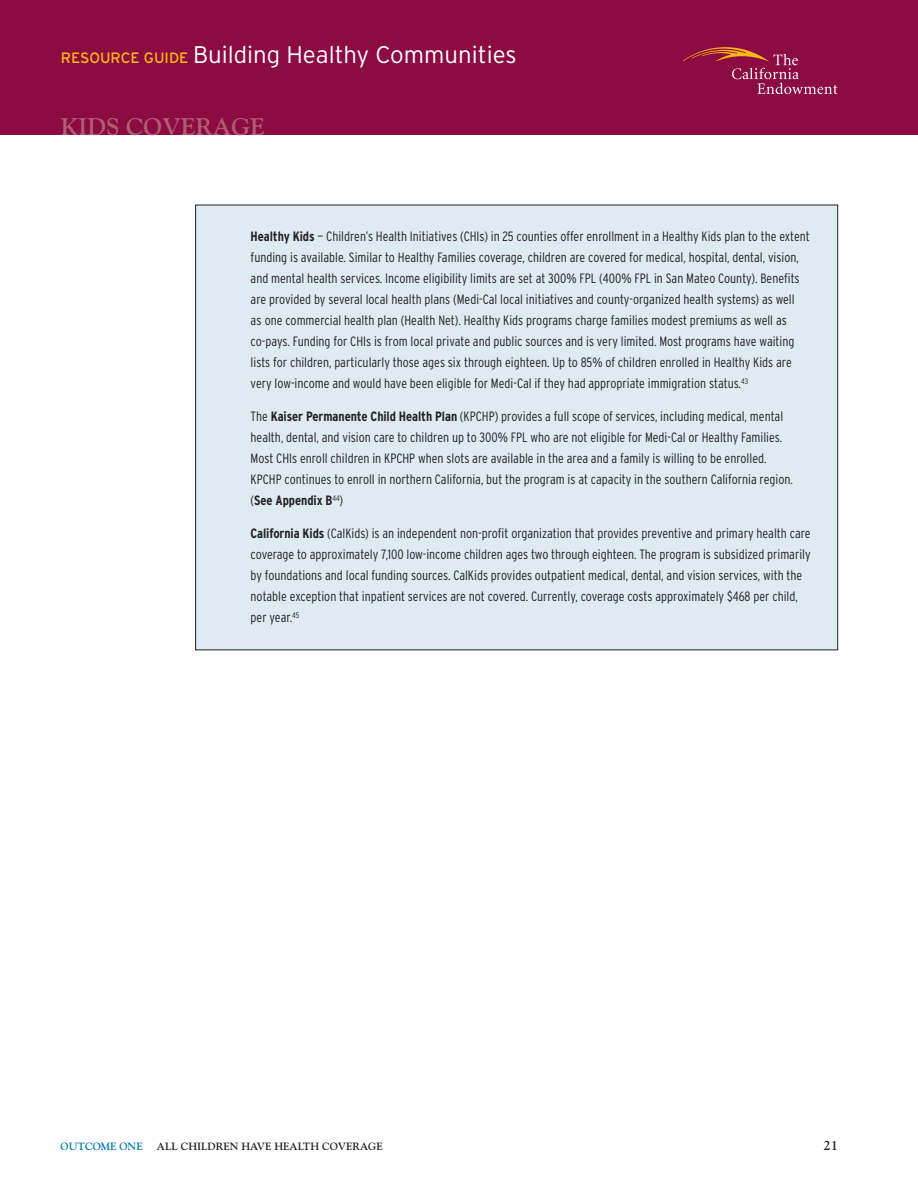
<style>
.page{position:relative;width:918px;height:1188px;background:#fff}
.page>*{position:absolute;margin:0;border:0;box-sizing:border-box;transform-origin:0 0}
.t1{font:300 24px "Interstate";color:#fff}
.t2{font:700 24px "Goudy";color:#af5f72}
.t3{font:300 condensed 13.5px/21px "Interstate";color:#231f20}
.t4{font:700 13.5px "Goudy";color:#231f20}
.t5{font:700 10.5px "Goudy";color:#231f20}
.t6{font:700 10.5px "Goudy";color:#0079a3}
.s1{font-weight:400;font-size:15px;color:#fcb814}
.s2{font-weight:700}
</style>
<div class="page">
<div style="left:0;top:0;width:918px;height:135px;background:#8c0b42"></div>
<svg style="left:683px;top:47px;width:155px;height:47px"></svg>
<div style="left:196px;top:205px;width:642px;height:445px;background:#deebf3"></div>
<h1 class="t1" style="left:61px;top:41px;width:457px"><span class="s1">RESOURCE GUIDE</span> Building Healthy Communities</h1>
<h1 class="t2" style="left:61px;top:112px;width:205px">KIDS COVERAGE</h1>
<p class="t3" style="left:251px;top:226px;width:561px"><span class="s2">Healthy Kids</span> — Children’s Health Initiatives (CHIs) in 25 counties offer enrollment in a Healthy Kids plan to the extent funding is available. Similar to Healthy Families coverage, children are covered for medical, hospital, dental, vision, and mental health services. Income eligibility limits are set at 300% FPL (400% FPL in San Mateo County). Benefits are provided by several local health plans (Medi-Cal local initiatives and county-organized health systems) as well<br>as one commercial health plan (Health Net). Healthy Kids programs charge families modest premiums as well as co-pays. Funding for CHIs is from local private and public sources and is very limited. Most programs have waiting lists for children, particularly those ages six through eighteen. Up to 85% of children enrolled in Healthy Kids are very low-income and would have been eligible for Medi-Cal if they had appropriate immigration status.<sup>43</sup></p>
<p class="t3" style="left:251px;top:406px;width:544px">The <span class="s2">Kaiser Permanente Child Health Plan</span> (KPCHP) provides a full scope of services, including medical, mental health, dental, and vision care to children up to 300% FPL who are not eligible for Medi-Cal or Healthy Families.<br>Most CHIs enroll children in KPCHP when slots are available in the area and a family is willing to be enrolled.<br>KPCHP continues to enroll in northern California, but the program is at capacity in the southern California region. (<span class="s2">See Appendix B</span><sup>44</sup>)</p>
<p class="t3" style="left:251px;top:523px;width:562px"><span class="s2">California Kids</span> (CalKids) is an independent non-profit organization that provides preventive and primary health care coverage to approximately 7,100 low-income children ages two through eighteen. The program is subsidized primarily by foundations and local funding sources. CalKids provides outpatient medical, dental, and vision services, with the notable exception that inpatient services are not covered. Currently, coverage costs approximately $468 per child, per year.<sup>45</sup></p>
<p class="t6" style="left:61px;top:1140px;width:84px">OUTCOME ONE</p>
<p class="t5" style="left:157px;top:1140px;width:227px">ALL CHILDREN HAVE HEALTH COVERAGE</p>
<p class="t4" style="left:823px;top:1137px;width:16px">21</p>
</div>
